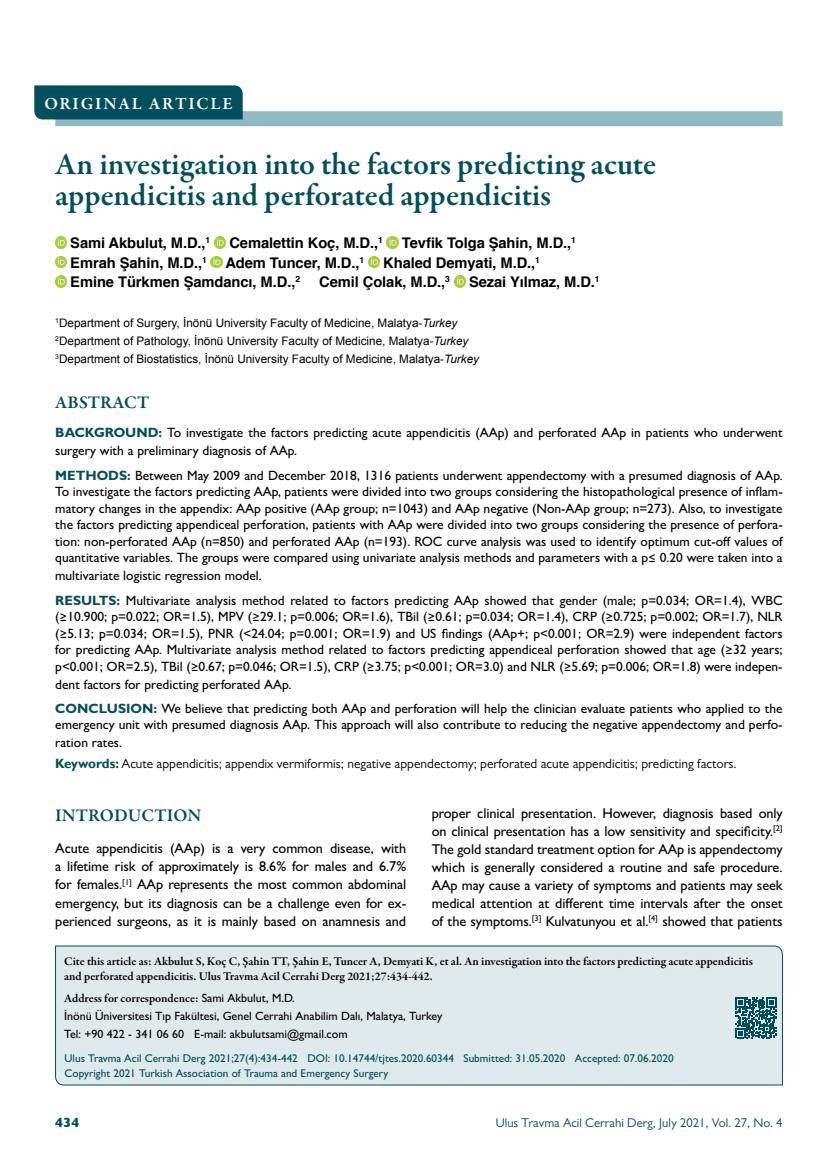
<style>
.page{position:relative;width:838px;height:1170px;background:#fff}
.page>*{position:absolute;margin:0;border:0;box-sizing:border-box;transform-origin:0 0}
.t1{font:600 31.5px/31.5px "Garamond Premr Pro";letter-spacing:-.005em;color:#004f5a}
.t2{font:600 18px "Garamond Premr Pro";letter-spacing:.005em;color:#004f5a}
.t3{font:600 17.25px "Garamond Premr Pro";letter-spacing:.1em;color:#fff}
.t4{font:700 14.7px "Helvetica";letter-spacing:-.005em;color:#000}
.t5{font:500 14.25px/18px "Gill Sans MT Pro";letter-spacing:-.005em;color:#000;text-align:justify}
.t6{font:500 13.5px/16.5px "Gill Sans MT Pro";color:#000}
.t7{font:800 13.5px "Gill Sans MT Pro";color:#004f5a}
.t8{font:13.35px "Gill Sans MT Pro";color:#000}
.t9{font:12.75px "Gill Sans MT Pro";color:#004f5a}
.t10{font:600 12px/15px "Garamond Premr Pro";letter-spacing:-.005em;color:#000}
.t11{font:500 12px/18px "Gill Sans MT Pro";color:#000}
.t12{font:11.7px/18px "Arial";color:#000}
.t13{font:500 11.25px/15px "Gill Sans MT Pro";color:#004f5a}
.s1{font-style:italic}
.s2{font-weight:700;color:#004f5a}
.s3{font-family:"Gill Sans";font-weight:700;color:#004f5a}
.s4{font-family:"Gill Sans MT Pro";font-weight:500}
</style>
<div class="page">
<div style="left:55px;top:111px;width:727px;height:15px;background:#90bac2"></div>
<svg style="left:55px;top:237px;width:11px;height:11px"></svg>
<svg style="left:214px;top:237px;width:11px;height:11px"></svg>
<svg style="left:387px;top:237px;width:11px;height:11px"></svg>
<svg style="left:55px;top:256px;width:11px;height:11px"></svg>
<svg style="left:211px;top:256px;width:11px;height:11px"></svg>
<svg style="left:368px;top:256px;width:11px;height:11px"></svg>
<svg style="left:55px;top:276px;width:11px;height:11px"></svg>
<svg style="left:454px;top:276px;width:11px;height:11px"></svg>
<div style="left:34px;top:85px;width:209px;height:34px;background:#004f5a"></div>
<div style="left:55px;top:945px;width:728px;height:140px;background:#deeaec"></div>
<svg style="left:735px;top:997px;width:41px;height:41px;background:#417d85"></svg>
<p class="t3" style="left:44px;top:93px;width:190px">ORIGINAL ARTICLE</p>
<h1 class="t1" style="left:55px;top:149px;width:602px">An investigation into the factors predicting acute appendicitis and perforated appendicitis</h1>
<p class="t4" style="left:70px;top:231px;width:142px">Sami Akbulut, M.D.,<sup>1</sup></p>
<p class="t4" style="left:229px;top:231px;width:155px">Cemalettin Koç, M.D.,<sup>1</sup></p>
<p class="t4" style="left:402px;top:231px;width:175px">Tevfik Tolga Şahin, M.D.,<sup>1</sup></p>
<p class="t4" style="left:70px;top:250px;width:138px">Emrah Şahin, M.D.,<sup>1</sup></p>
<p class="t4" style="left:225px;top:250px;width:140px">Adem Tuncer, M.D.,<sup>1</sup></p>
<p class="t4" style="left:383px;top:250px;width:158px">Khaled Demyati, M.D.,<sup>1</sup></p>
<p class="t4" style="left:70px;top:270px;width:231px">Emine Türkmen Şamdancı, M.D.,<sup>2</sup></p>
<p class="t4" style="left:319px;top:270px;width:132px">Cemil Çolak, M.D.,<sup>3</sup></p>
<p class="t4" style="left:469px;top:270px;width:132px">Sezai Yılmaz, M.D.<sup>1</sup></p>
<p class="t12" style="left:55px;top:314px;width:425px"><sup>1</sup>Department of Surgery, İnönü University Faculty of Medicine, Malatya-<span class="s1">Turkey<br></span><sup>2</sup>Department of Pathology, İnönü University Faculty of Medicine, Malatya-<span class="s1">Turkey<br></span><sup>3</sup>Department of Biostatistics, İnönü University Faculty of Medicine, Malatya-<span class="s1">Turkey</span></p>
<h2 class="t2" style="left:55px;top:391px;width:95px">ABSTRACT</h2>
<p class="t6" style="left:55px;top:423px;width:729px;line-height:18px"><span class="s2">BACKGROUND:</span> To investigate the factors predicting acute appendicitis (AAp) and perforated AAp in patients who underwent surgery with a preliminary diagnosis of AAp.</p>
<p class="t6" style="left:55px;top:466px;width:729px;text-align:justify"><span class="s2">METHODS:</span> Between May 2009 and December 2018, 1316 patients underwent appendectomy with a presumed diagnosis of AAp.<br>To investigate the factors predicting AAp, patients were divided into two groups considering the histopathological presence of inflam&shy;matory changes in the appendix: AAp positive (AAp group; n=1043) and AAp negative (Non-AAp group; n=273). Also, to investigate the factors predicting appendiceal perforation, patients with AAp were divided into two groups considering the presence of perfora&shy;tion: non-perforated AAp (n=850) and perforated AAp (n=193). ROC curve analysis was used to identify optimum cut-off values of quantitative variables. The groups were compared using univariate analysis methods and parameters with a p≤ 0.20 were taken into a</p>
<p class="t6" style="left:55px;top:563px;width:729px;line-height:24.5px">multivariate logistic regression model.<br><span class="s2">RESULTS:</span> Multivariate analysis method related to factors predicting AAp showed that gender (male; p=0.034; OR=1.4), WBC</p>
<p class="t6" style="left:55px;top:608px;width:729px;text-align:justify">(≥10.900; p=0.022; OR=1.5), MPV (≥29.1; p=0.006; OR=1.6), TBil (≥0.61; p=0.034; OR=1.4), CRP (≥0.725; p=0.002; OR=1.7), NLR (≥5.13; p=0.034; OR=1.5), PNR (&lt;24.04; p=0.001; OR=1.9) and US findings (AAp+; p&lt;0.001; OR=2.9) were independent factors for predicting AAp. Multivariate analysis method related to factors predicting appendiceal perforation showed that age (≥32 years; p&lt;0.001; OR=2.5), TBil (≥0.67; p=0.046; OR=1.5), CRP (≥3.75; p&lt;0.001; OR=3.0) and NLR (≥5.69; p=0.006; OR=1.8) were indepen-</p>
<p class="t6" style="left:55px;top:671px;width:729px;line-height:24.5px">dent factors for predicting perforated AAp.<br><span class="s2">CONCLUSION:</span> We believe that predicting both AAp and perforation will help the clinician evaluate patients who applied to the</p>
<p class="t6" style="left:55px;top:716px;width:729px;line-height:17.5px">emergency unit with presumed diagnosis AAp. This approach will also contribute to reducing the negative appendectomy and perfo&shy;ration rates.</p>
<p class="t8" style="left:55px;top:756px;width:683px"><span class="s3">Keywords:</span> Acute appendicitis; appendix vermiformis; negative appendectomy; perforated acute appendicitis; predicting factors.</p>
<p class="t5" style="left:432px;top:804px;width:352px">proper clinical presentation. However, diagnosis based only on clinical presentation has a low sensitivity and specificity.<sup>[2] </sup>The gold standard treatment option for AAp is appendectomy which is generally considered a routine and safe procedure.<br>AAp may cause a variety of symptoms and patients may seek medical attention at different time intervals after the onset of the symptoms.<sup>[3]</sup> Kulvatunyou et al.<sup>[4]</sup> showed that patients</p>
<h2 class="t2" style="left:55px;top:804px;width:148px">INTRODUCTION</h2>
<p class="t5" style="left:55px;top:838px;width:352px;line-height:18.5px">Acute appendicitis (AAp) is a very common disease, with a lifetime risk of approximately is 8.6% for males and 6.7% for females.<sup>[1]</sup> AAp represents the most common abdominal emergency, but its diagnosis can be a challenge even for ex&shy;perienced surgeons, as it is mainly based on anamnesis and</p>
<p class="t10" style="left:64px;top:953px;width:690px">Cite this article as: Akbulut S, Koç C, Şahin TT, Şahin E, Tuncer A, Demyati K, et al. An investigation into the factors predicting acute appendicitis and perforated appendicitis. Ulus Travma Acil Cerrahi Derg 2021;27:434-442.</p>
<p class="t10" style="left:64px;top:991px;width:232px">Address for correspondence: <span class="s4">Sami Akbulut, M.D.</span></p>
<p class="t11" style="left:64px;top:1006px;width:379px">İnönü Üniversitesi Tıp Fakültesi, Genel Cerrahi Anabilim Dalı, Malatya, Turkey<br>Tel: +90 422 - 341 06 60 E-mail: akbulutsami@gmail.com</p>
<p class="t13" style="left:65px;top:1050px;width:610px">Ulus Travma Acil Cerrahi Derg 2021;27(4):434-442 DOI: 10.14744/tjtes.2020.60344 Submitted: 31.05.2020 Accepted: 07.06.2020<br>Copyright 2021 Turkish Association of Trauma and Emergency Surgery</p>
<p class="t7" style="left:55px;top:1114px;width:26px">434</p>
<p class="t9" style="left:496px;top:1115px;width:288px">Ulus Travma Acil Cerrahi Derg, July 2021, Vol. 27, No. 4</p>
</div>
